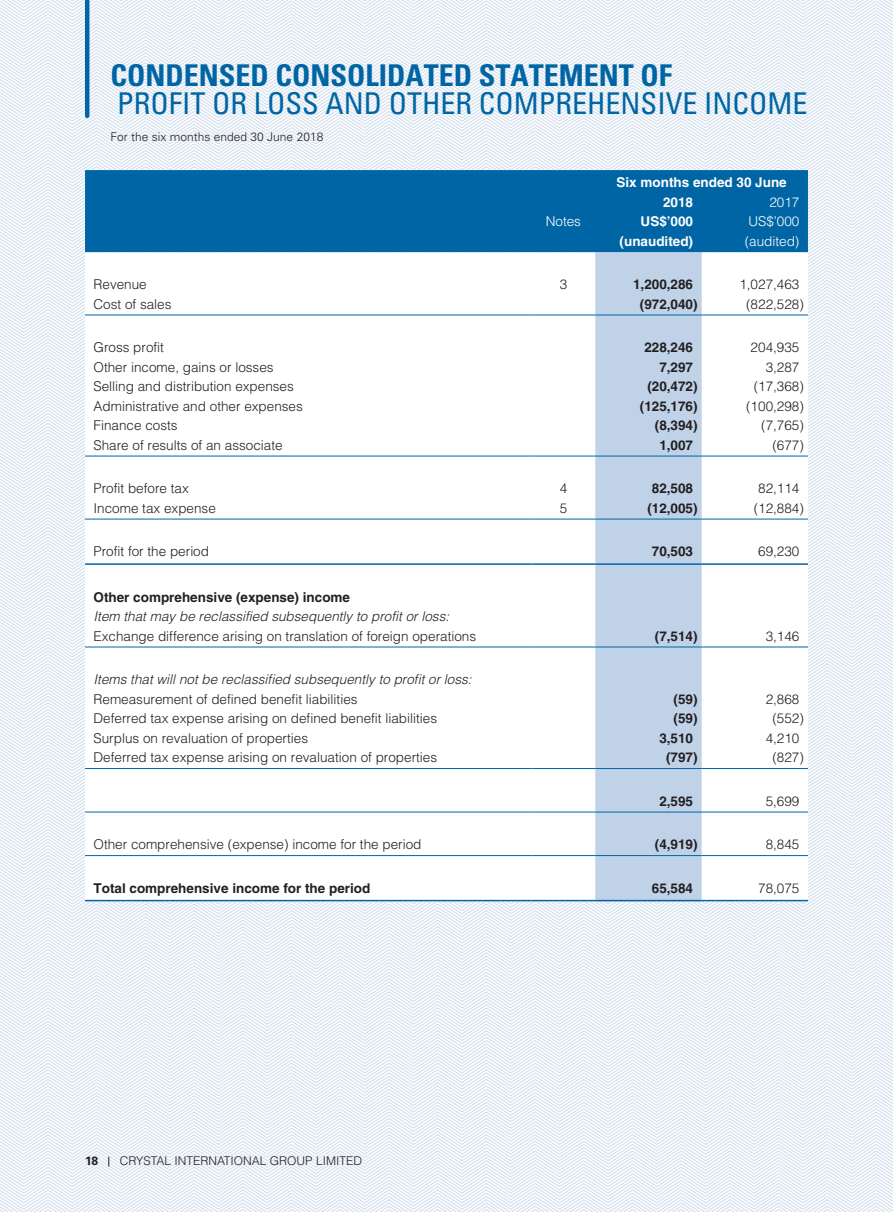
<style>
.page{position:relative;width:893px;height:1212px;background:#fff}
.page>*{position:absolute;margin:0;border:0;box-sizing:border-box;transform-origin:0 0}
.t1{font:condensed 30px "Univers LT Std";color:#0065a4}
.t2{font:700 condensed 30px "Univers LT Std";color:#0065a4}
._50_Table_txt{font:300 13.5px "Helvetica LT Std";color:#231f20}
._50_Table_txt-2{font:700 13.5px "Helvetica LT Std";color:#231f20}
._50_Table_txt-3{font:italic 300 13.5px "Helvetica LT Std";color:#231f20}
._50_Table_txt-4{font:700 13.5px "Helvetica LT Std";color:#fff}
._50_Table_txt-5{font:300 13.5px "Helvetica LT Std";color:#fff}
.t3{font:300 12px "Helvetica LT Std";color:#231f20}
.t4{font:300 12px "Univers LT Std";color:#231f20}
.t5{font:700 12px "Univers LT Std";color:#231f20}
</style>
<div class="page">
<img style="left:0;top:0;width:893px;height:1212px">
<hr style="left:85px;top:0;width:4px;height:116px;background:#0065a4">
<div style="left:85px;top:170px;width:723px;height:82px;background:#0065a4"></div>
<svg style="left:85px;top:252px;width:723px;height:648px"></svg>
<div style="left:595px;top:252px;width:107px;height:648px;background:#c0d2e8"></div>
<hr style="left:85px;top:315px;width:446px;height:1px;background:#0065a4">
<hr style="left:531px;top:315px;width:64px;height:1px;background:#0065a4">
<hr style="left:595px;top:315px;width:107px;height:1px;background:#0065a4">
<hr style="left:702px;top:315px;width:106px;height:1px;background:#0065a4">
<hr style="left:85px;top:456px;width:446px;height:1px;background:#0065a4">
<hr style="left:531px;top:456px;width:64px;height:1px;background:#0065a4">
<hr style="left:595px;top:456px;width:107px;height:1px;background:#0065a4">
<hr style="left:702px;top:456px;width:106px;height:1px;background:#0065a4">
<hr style="left:85px;top:519px;width:446px;height:1px;background:#0065a4">
<hr style="left:531px;top:519px;width:64px;height:1px;background:#0065a4">
<hr style="left:595px;top:519px;width:107px;height:1px;background:#0065a4">
<hr style="left:702px;top:519px;width:106px;height:1px;background:#0065a4">
<hr style="left:85px;top:563px;width:446px;height:2px;background:#0065a4">
<hr style="left:531px;top:563px;width:64px;height:2px;background:#0065a4">
<hr style="left:595px;top:563px;width:107px;height:2px;background:#0065a4">
<hr style="left:702px;top:563px;width:106px;height:2px;background:#0065a4">
<hr style="left:85px;top:647px;width:446px;height:1px;background:#0065a4">
<hr style="left:531px;top:647px;width:64px;height:1px;background:#0065a4">
<hr style="left:595px;top:647px;width:107px;height:1px;background:#0065a4">
<hr style="left:702px;top:647px;width:106px;height:1px;background:#0065a4">
<hr style="left:85px;top:768px;width:446px;height:1px;background:#0065a4">
<hr style="left:531px;top:768px;width:64px;height:1px;background:#0065a4">
<hr style="left:595px;top:768px;width:107px;height:1px;background:#0065a4">
<hr style="left:702px;top:768px;width:106px;height:1px;background:#0065a4">
<hr style="left:85px;top:812px;width:446px;height:1px;background:#0065a4">
<hr style="left:531px;top:812px;width:64px;height:1px;background:#0065a4">
<hr style="left:595px;top:812px;width:107px;height:1px;background:#0065a4">
<hr style="left:702px;top:812px;width:106px;height:1px;background:#0065a4">
<hr style="left:85px;top:855px;width:446px;height:1px;background:#0065a4">
<hr style="left:531px;top:855px;width:64px;height:1px;background:#0065a4">
<hr style="left:595px;top:855px;width:107px;height:1px;background:#0065a4">
<hr style="left:702px;top:855px;width:106px;height:1px;background:#0065a4">
<hr style="left:85px;top:900px;width:446px;height:1px;background:#0065a4">
<hr style="left:531px;top:900px;width:64px;height:1px;background:#0065a4">
<hr style="left:595px;top:900px;width:107px;height:1px;background:#0065a4">
<hr style="left:702px;top:900px;width:106px;height:1px;background:#0065a4">
<p class="t2" style="left:111px;top:56px;width:563px">CONDENSED CONSOLIDATED STATEMENT OF</p>
<p class="t1" style="left:117px;top:84px;width:692px">PROFIT OR LOSS AND OTHER COMPREHENSIVE INCOME</p>
<p class="t4" style="left:111px;top:129px;width:214px">For the six months ended 30 June 2018</p>
<p class="_50_Table_txt-4" style="left:616px;top:174px;width:172px">Six months ended 30 June</p>
<p class="_50_Table_txt-4" style="left:663px;top:194px;width:32px">2018</p>
<p class="_50_Table_txt-5" style="left:769px;top:194px;width:32px">2017</p>
<p class="_50_Table_txt-5" style="left:546px;top:213px;width:37px">Notes</p>
<p class="_50_Table_txt-4" style="left:641px;top:213px;width:54px">US$’000</p>
<p class="_50_Table_txt-5" style="left:748px;top:213px;width:53px">US$’000</p>
<p class="_50_Table_txt-4" style="left:620px;top:233px;width:75px">(unaudited)</p>
<p class="_50_Table_txt-5" style="left:745px;top:233px;width:56px">(audited)</p>
<p class="_50_Table_txt" style="left:94px;top:276px;width:55px">Revenue</p>
<p class="_50_Table_txt" style="left:560px;top:276px;width:9px">3</p>
<p class="_50_Table_txt-2" style="left:633px;top:276px;width:62px">1,200,286</p>
<p class="_50_Table_txt" style="left:739px;top:276px;width:62px">1,027,463</p>
<p class="_50_Table_txt" style="left:94px;top:295px;width:80px">Cost of sales</p>
<p class="_50_Table_txt-2" style="left:640px;top:296px;width:59px">(972,040)</p>
<p class="_50_Table_txt" style="left:746px;top:295px;width:59px">(822,528)</p>
<p class="_50_Table_txt" style="left:94px;top:339px;width:72px">Gross profit</p>
<p class="_50_Table_txt-2" style="left:644px;top:339px;width:50px">228,246</p>
<p class="_50_Table_txt" style="left:751px;top:339px;width:50px">204,935</p>
<p class="_50_Table_txt" style="left:94px;top:358px;width:182px">Other income, gains or losses</p>
<p class="_50_Table_txt-2" style="left:659px;top:359px;width:35px">7,297</p>
<p class="_50_Table_txt" style="left:766px;top:358px;width:35px">3,287</p>
<p class="_50_Table_txt" style="left:94px;top:378px;width:202px">Selling and distribution expenses</p>
<p class="_50_Table_txt-2" style="left:647px;top:378px;width:52px">(20,472)</p>
<p class="_50_Table_txt" style="left:754px;top:378px;width:52px">(17,368)</p>
<p class="_50_Table_txt" style="left:94px;top:397px;width:211px">Administrative and other expenses</p>
<p class="_50_Table_txt-2" style="left:640px;top:398px;width:59px">(125,176)</p>
<p class="_50_Table_txt" style="left:746px;top:397px;width:59px">(100,298)</p>
<p class="_50_Table_txt" style="left:94px;top:417px;width:86px">Finance costs</p>
<p class="_50_Table_txt-2" style="left:655px;top:417px;width:44px">(8,394)</p>
<p class="_50_Table_txt" style="left:761px;top:417px;width:44px">(7,765)</p>
<p class="_50_Table_txt" style="left:94px;top:436px;width:191px">Share of results of an associate</p>
<p class="_50_Table_txt-2" style="left:659px;top:437px;width:35px">1,007</p>
<p class="_50_Table_txt" style="left:772px;top:436px;width:33px">(677)</p>
<p class="_50_Table_txt" style="left:94px;top:480px;width:97px">Profit before tax</p>
<p class="_50_Table_txt" style="left:560px;top:480px;width:9px">4</p>
<p class="_50_Table_txt-2" style="left:652px;top:480px;width:43px">82,508</p>
<p class="_50_Table_txt" style="left:758px;top:480px;width:43px">82,114</p>
<p class="_50_Table_txt" style="left:94px;top:499px;width:124px">Income tax expense</p>
<p class="_50_Table_txt" style="left:560px;top:499px;width:9px">5</p>
<p class="_50_Table_txt-2" style="left:647px;top:500px;width:52px">(12,005)</p>
<p class="_50_Table_txt" style="left:754px;top:499px;width:52px">(12,884)</p>
<p class="_50_Table_txt" style="left:94px;top:543px;width:117px">Profit for the period</p>
<p class="_50_Table_txt-2" style="left:652px;top:543px;width:43px">70,503</p>
<p class="_50_Table_txt" style="left:758px;top:543px;width:43px">69,230</p>
<p class="_50_Table_txt-2" style="left:94px;top:588px;width:258px">Other comprehensive (expense) income</p>
<p class="_50_Table_txt-3" style="left:94px;top:608px;width:357px">Item that may be reclassified subsequently to profit or loss:</p>
<p class="_50_Table_txt" style="left:94px;top:627px;width:384px">Exchange difference arising on translation of foreign operations</p>
<p class="_50_Table_txt-2" style="left:655px;top:627px;width:44px">(7,514)</p>
<p class="_50_Table_txt" style="left:766px;top:627px;width:35px">3,146</p>
<p class="_50_Table_txt-3" style="left:94px;top:671px;width:380px">Items that will not be reclassified subsequently to profit or loss:</p>
<p class="_50_Table_txt" style="left:94px;top:690px;width:266px">Remeasurement of defined benefit liabilities</p>
<p class="_50_Table_txt-2" style="left:674px;top:690px;width:26px">(59)</p>
<p class="_50_Table_txt" style="left:766px;top:690px;width:35px">2,868</p>
<p class="_50_Table_txt" style="left:94px;top:710px;width:345px">Deferred tax expense arising on defined benefit liabilities</p>
<p class="_50_Table_txt-2" style="left:674px;top:710px;width:26px">(59)</p>
<p class="_50_Table_txt" style="left:772px;top:710px;width:33px">(552)</p>
<p class="_50_Table_txt" style="left:94px;top:729px;width:216px">Surplus on revaluation of properties</p>
<p class="_50_Table_txt-2" style="left:659px;top:729px;width:35px">3,510</p>
<p class="_50_Table_txt" style="left:766px;top:729px;width:35px">4,210</p>
<p class="_50_Table_txt" style="left:94px;top:749px;width:345px">Deferred tax expense arising on revaluation of properties</p>
<p class="_50_Table_txt-2" style="left:666px;top:749px;width:33px">(797)</p>
<p class="_50_Table_txt" style="left:772px;top:749px;width:33px">(827)</p>
<p class="_50_Table_txt-2" style="left:659px;top:792px;width:35px">2,595</p>
<p class="_50_Table_txt" style="left:766px;top:792px;width:35px">5,699</p>
<p class="_50_Table_txt" style="left:94px;top:836px;width:329px">Other comprehensive (expense) income for the period</p>
<p class="_50_Table_txt-2" style="left:655px;top:836px;width:44px">(4,919)</p>
<p class="_50_Table_txt" style="left:766px;top:836px;width:35px">8,845</p>
<p class="_50_Table_txt-2" style="left:94px;top:880px;width:278px">Total comprehensive income for the period</p>
<p class="_50_Table_txt-2" style="left:652px;top:880px;width:43px">65,584</p>
<p class="_50_Table_txt" style="left:758px;top:879px;width:43px">78,075</p>
<p class="t5" style="left:85px;top:1154px;width:15px">18</p>
<p class="t3" style="left:120px;top:1153px;width:244px">CRYSTAL INTERNATIONAL GROUP LIMITED</p>
</div>
